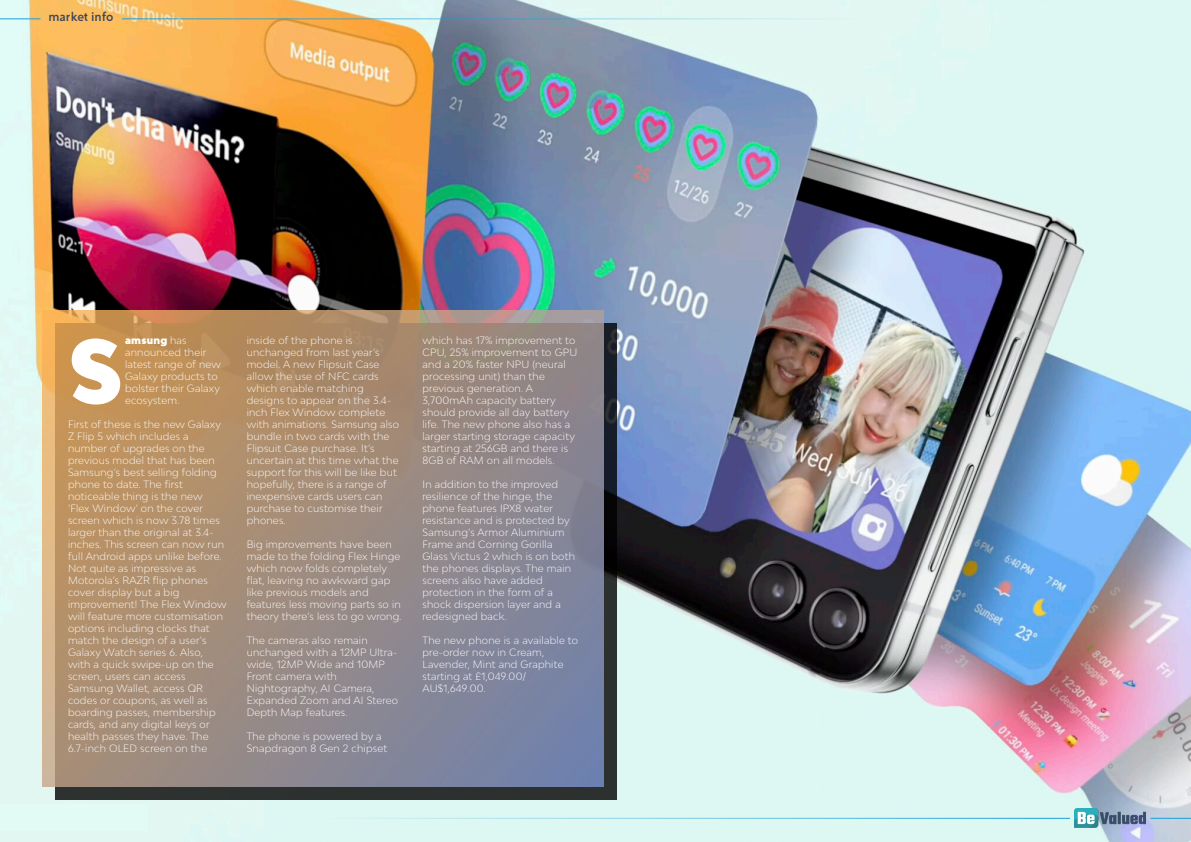
<style>
.page{position:relative;width:1191px;height:842px;background:#fff}
.page>*{position:absolute;margin:0;border:0;box-sizing:border-box;transform-origin:0 0}
.t1{font:900 86.9px "Bw Modelica";color:#fff}
.t2{font:500 12px "Creo";color:#3b4559}
.t3{font:300 10px/12px "Bw Modelica";letter-spacing:.02em;color:#fff}
.s1{font-weight:900}
</style>
<div class="page">
<img style="left:0;top:0;width:1191px;height:842px">
<hr style="left:0;top:18px;width:40px;height:1px;background:#189fd8">
<hr style="left:122px;top:18px;width:746px;height:1px;background:#189fd8">
<hr style="left:1151px;top:818px;width:40px;height:1px;background:#189fd8">
<img style="left:1074px;top:809px;width:71px;height:19px">
<hr style="left:323px;top:818px;width:746px;height:1px;background:#189fd8">
<div style="left:0;top:804px;width:147px;height:27px;background:#e2fbf4"></div>
<div style="left:55px;top:323px;width:561px;height:476px;background:#000;opacity:.8"></div>
<img style="left:43px;top:310px;width:561px;height:477px">
<p class="t2" style="left:48px;top:12px;width:67px">market info</p>
<h1 class="t1" style="left:68px;top:336px;width:57px">S</h1>
<p class="t3" style="left:125px;top:335px;width:97px"><span class="s1">amsung</span> has announced their latest range of new<br>Galaxy products to bolster their Galaxy ecosystem.</p>
<p class="t3" style="left:68px;top:419px;width:160px">First of these is the new Galaxy<br>Z Flip 5 which includes a number of upgrades on the previous model that has been<br>Samsung’s best selling folding phone to date. The first noticeable thing is the new ‘Flex Window’ on the cover screen which is now 3.78 times larger than the original at 3.4- inches. This screen can now run full Android apps unlike before.<br>Not quite as impressive as<br>Motorola’s RAZR flip phones cover display but a big improvement! The Flex Window will feature more customisation options including clocks that match the design of a user’s<br>Galaxy Watch series 6. Also, with a quick swipe-up on the screen, users can access<br>Samsung Wallet, access QR codes or coupons, as well as boarding passes, membership cards, and any digital keys or health passes they have. The<br>6.7-inch OLED screen on the</p>
<p class="t3" style="left:247px;top:335px;width:154px">inside of the phone is unchanged from last year’s model. A new Flipsuit Case allow the use of NFC cards which enable matching designs to appear on the 3.4- inch Flex Window complete with animations. Samsung also bundle in two cards with the<br>Flipsuit Case purchase. It’s uncertain at this time what the support for this will be like but hopefully, there is a range of inexpensive cards users can purchase to customise their phones.</p>
<p class="t3" style="left:247px;top:539px;width:156px">Big improvements have been made to the folding Flex Hinge which now folds completely flat, leaving no awkward gap like previous models and features less moving parts so in theory there’s less to go wrong.</p>
<p class="t3" style="left:247px;top:635px;width:153px">The cameras also remain unchanged with a 12MP Ultra&shy;wide, 12MP Wide and 10MP<br>Front camera with<br>Nightography, AI Camera,<br>Expanded Zoom and AI Stereo<br>Depth Map features.</p>
<p class="t3" style="left:247px;top:731px;width:142px">The phone is powered by a<br>Snapdragon 8 Gen 2 chipset</p>
<p class="t3" style="left:422px;top:335px;width:156px">which has 17% improvement to<br>CPU, 25% improvement to GPU and a 20% faster NPU (neural processing unit) than the previous generation. A<br>3,700mAh capacity battery should provide all day battery life. The new phone also has a larger starting storage capacity starting at 256GB and there is<br>8GB of RAM on all models.</p>
<p class="t3" style="left:422px;top:479px;width:154px">In addition to the improved resilience of the hinge, the phone features IPX8 water resistance and is protected by<br>Samsung’s Armor Aluminium<br>Frame and Corning Gorilla<br>Glass Victus 2 which is on both the phones displays. The main screens also have added protection in the form of a shock dispersion layer and a redesigned back.</p>
<p class="t3" style="left:422px;top:635px;width:157px">The new phone is a available to pre-order now in Cream,<br>Lavender, Mint and Graphite starting at £1,049.00/<br>AU$1,649.00.</p>
</div>
